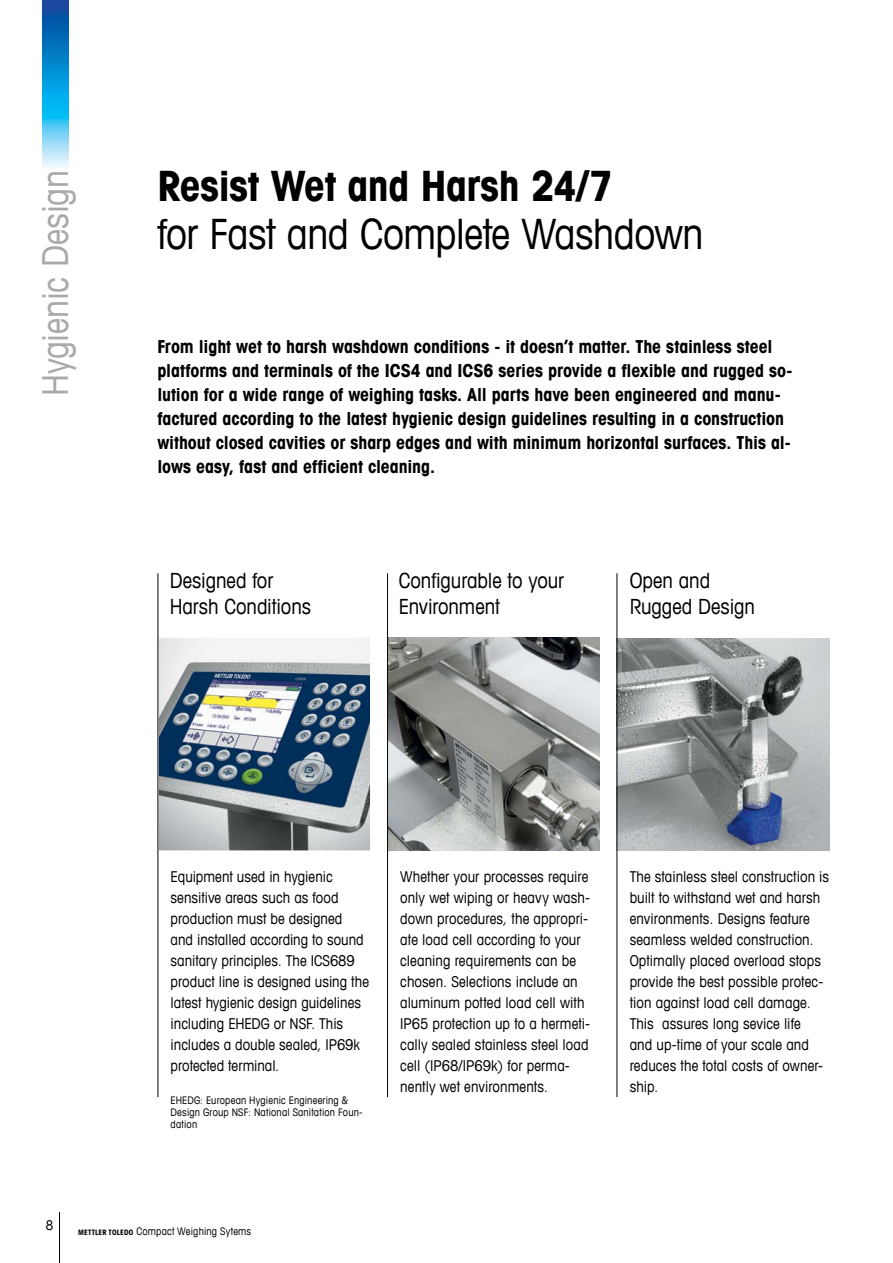
<style>
.page{position:relative;width:893px;height:1263px;background:#fff}
.page>*{position:absolute;margin:0;border:0;box-sizing:border-box;transform-origin:0 0}
.t1{font:condensed 42px "Avant Garde Com";letter-spacing:-.01em;color:#000}
.t2{font:700 condensed 42px "Avant Garde Com";letter-spacing:-.015em;color:#000}
.t3{font:condensed 36px "Avant Garde Com";letter-spacing:-.01em;color:#a7a9ac}
.t4{font:condensed 21px/25.5px "Avant Garde Com";letter-spacing:-.005em;color:#000}
.t5{font:700 condensed 18px/24px "Avant Garde Com";letter-spacing:-.005em;color:#000}
.t6{font:condensed 15px/21px "Avant Garde Com";letter-spacing:.005em;color:#000}
.t7{font:condensed 13.5px "Avant Garde Com";color:#000}
.t8{font:condensed 10.5px/12px "Avant Garde Com";letter-spacing:.015em;color:#000}
.s1{font-weight:700;font-size:7.5px}
</style>
<div class="page">
<hr style="left:59px;top:1212px;width:1px;height:51px;background:#000">
<img style="left:43px;top:0;width:25px;height:168px">
<img style="left:618px;top:638px;width:211px;height:213px">
<img style="left:388px;top:638px;width:212px;height:213px">
<img style="left:160px;top:640px;width:209px;height:209px">
<div style="left:158px;top:638px;width:213px;height:213px;border:1px solid #fff"></div>
<hr style="left:617px;top:573px;width:1px;height:524px;background:#000">
<hr style="left:387px;top:573px;width:1px;height:524px;background:#000">
<hr style="left:158px;top:573px;width:1px;height:524px;background:#000">
<h2 class="t3" style="left:33px;top:396px;width:227px;rotate:-90deg">Hygienic Design</h2>
<h1 class="t2" style="left:157px;top:158px;width:457px">Resist Wet and Harsh 24/7</h1>
<h1 class="t1" style="left:157px;top:207px;width:548px">for Fast and Complete Washdown</h1>
<p class="t5" style="left:157px;top:334px;width:636px">From light wet to harsh washdown conditions - it doesn’t matter. The stainless steel platforms and terminals of the ICS4 and ICS6 series provide a flexible and rugged so&shy;lution for a wide range of weighing tasks. All parts have been engineered and manu&shy;factured according to the latest hygienic design guidelines resulting in a construction without closed cavities or sharp edges and with minimum horizontal surfaces. This al&shy;lows easy, fast and efficient cleaning.</p>
<h3 class="t4" style="left:170px;top:568px;width:143px">Designed for<br>Harsh Conditions</h3>
<h3 class="t4" style="left:399px;top:568px;width:167px">Configurable to your<br>Environment</h3>
<h3 class="t4" style="left:630px;top:568px;width:127px">Open and<br>Rugged Design</h3>
<p class="t6" style="left:171px;top:865px;width:200px">Equipment used in hygienic sensitive areas such as food production must be designed<br>and installed according to sound sanitary principles. The ICS689 product line is designed using the latest hygienic design guidelines including EHEDG or NSF. This includes a double sealed, IP69k protected terminal.</p>
<p class="t8" style="left:171px;top:1094px;width:194px">EHEDG: European Hygienic Engineering &amp;<br>Design Group NSF: National Sanitation Foun&shy;dation</p>
<p class="t6" style="left:400px;top:865px;width:191px">Whether your processes require only wet wiping or heavy wash&shy;down procedures, the appropri&shy;ate load cell according to your cleaning requirements can be chosen. Selections include an aluminum potted load cell with<br>IP65 protection up to a hermeti&shy;cally sealed stainless steel load cell (IP68/IP69k) for perma&shy;nently wet environments.</p>
<p class="t6" style="left:630px;top:865px;width:201px">The stainless steel construction is built to withstand wet and harsh environments. Designs feature seamless welded construction.<br>Optimally placed overload stops provide the best possible protec&shy;tion against load cell damage.<br>This assures long sevice life<br>and up-time of your scale and reduces the total costs of owner&shy;ship.</p>
<p class="t7" style="left:46px;top:1217px;width:9px">8</p>
<p class="t8" style="left:78px;top:1225px;width:175px"><span class="s1">METTLER TOLEDO</span> Compact Weighing Sytems</p>
</div>
